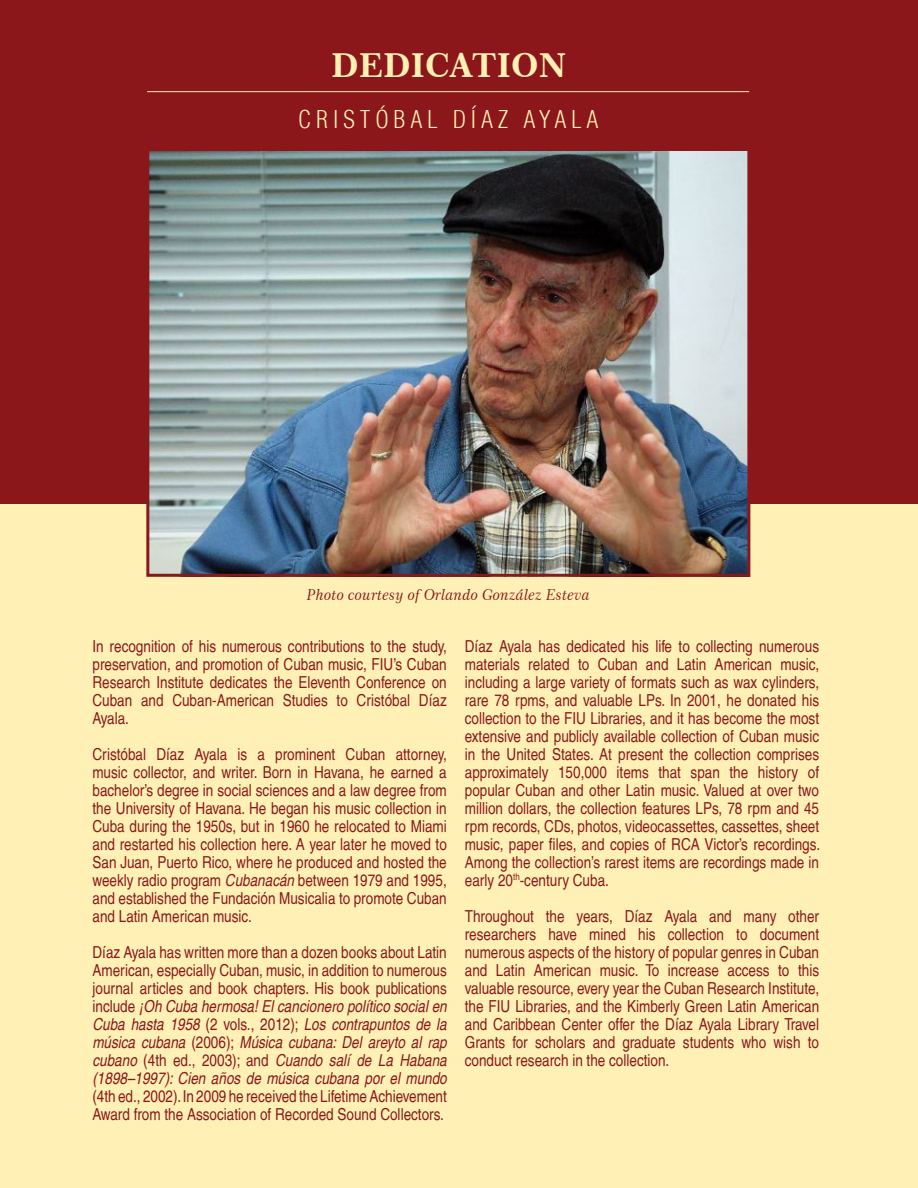
<style>
.page{position:relative;width:918px;height:1188px;background:#fff}
.page>*{position:absolute;margin:0;border:0;box-sizing:border-box;transform-origin:0 0}
.t1{font:33px "Century 751 BT Bold B";letter-spacing:.025em;color:#fff1b6}
.t2{font:300 condensed 24px "Helvetica LT";letter-spacing:.2em;color:#fff1b6}
.t3{font:condensed 16.5px/18px "Helvetica LT";color:#8b171a;text-align:justify}
.AUTOR{font:15px "Century 751 BT No 2 Italic B";color:#8b171a}
.s1{font-style:italic}
</style>
<div class="page">
<div style="left:0;top:0;width:918px;height:621px;background:#8b171a"></div>
<div style="left:0;top:504px;width:918px;height:684px;background:#fff1b6"></div>
<img style="left:150px;top:152px;width:596px;height:421px">
<hr style="left:147px;top:91px;width:602px;height:1px;background:#fff1b6">
<div style="left:146px;top:139px;width:604px;height:438px;border:3px solid #8b171a"></div>
<p class="t1" style="left:331px;top:45px;width:236px">DEDICATION</p>
<p class="t2" style="left:298px;top:104px;width:302px">CRISTÓBAL DÍAZ AYALA</p>
<p class="AUTOR" style="left:307px;top:586px;width:285px">Photo courtesy of Orlando González Esteva</p>
<p class="t3" style="left:92px;top:637px;width:356px">In recognition of his numerous contributions to the study, preservation, and promotion of Cuban music, FIU’s Cuban Research Institute dedicates the Eleventh Conference on Cuban and Cuban-American Studies to Cristóbal Díaz Ayala.</p>
<p class="t3" style="left:92px;top:745px;width:356px">Cristóbal Díaz Ayala is a prominent Cuban attorney, music collector, and writer. Born in Havana, he earned a bachelor’s degree in social sciences and a law degree from the University of Havana. He began his music collection in Cuba during the 1950s, but in 1960 he relocated to Miami and restarted his collection here. A year later he moved to San Juan, Puerto Rico, where he produced and hosted the weekly radio program <span class="s1">Cubanacán</span> between 1979 and 1995, and established the Fundación Musicalia to promote Cuban and Latin American music.</p>
<p class="t3" style="left:92px;top:943px;width:356px">Díaz Ayala has written more than a dozen books about Latin American, especially Cuban, music, in addition to numerous journal articles and book chapters. His book publications include <span class="s1">¡Oh Cuba hermosa! El cancionero político social en Cuba hasta 1958</span> (2 vols., 2012); <span class="s1">Los contrapuntos de la música cubana</span> (2006); <span class="s1">Música cubana: Del areyto al rap cubano</span> (4th ed., 2003); and <span class="s1">Cuando salí de La Habana (1898–1997): Cien años de música cubana por el mundo </span>(4th ed., 2002). In 2009 he received the Lifetime Achievement Award from the Association of Recorded Sound Collectors.</p>
<p class="t3" style="left:465px;top:637px;width:357px">Díaz Ayala has dedicated his life to collecting numerous materials related to Cuban and Latin American music, including a large variety of formats such as wax cylinders, rare 78 rpms, and valuable LPs. In 2001, he donated his collection to the FIU Libraries, and it has become the most extensive and publicly available collection of Cuban music in the United States. At present the collection comprises approximately 150,000 items that span the history of popular Cuban and other Latin music. Valued at over two million dollars, the collection features LPs, 78 rpm and 45 rpm records, CDs, photos, videocassettes, cassettes, sheet music, paper files, and copies of RCA Victor’s recordings.<br>Among the collection’s rarest items are recordings made in early 20<sup>th</sup>-century Cuba.</p>
<p class="t3" style="left:465px;top:907px;width:356px">Throughout the years, Díaz Ayala and many other researchers have mined his collection to document numerous aspects of the history of popular genres in Cuban and Latin American music. To increase access to this valuable resource, every year the Cuban Research Institute, the FIU Libraries, and the Kimberly Green Latin American and Caribbean Center offer the Díaz Ayala Library Travel Grants for scholars and graduate students who wish to conduct research in the collection.</p>
</div>
